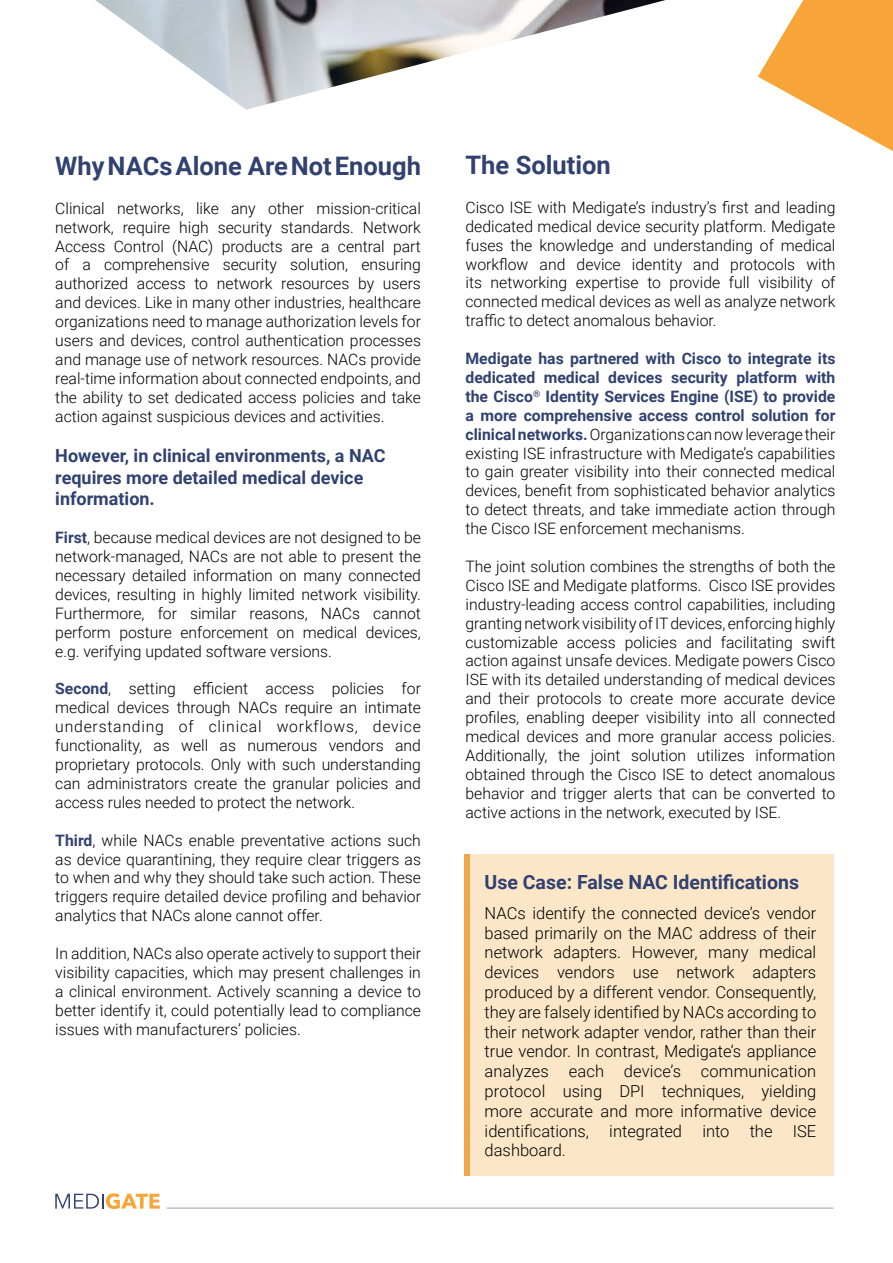
<style>
.page{position:relative;width:893px;height:1263px;background:#fff}
.page>*{position:absolute;margin:0;border:0;box-sizing:border-box;transform-origin:0 0}
.t1{font:700 25.5px "Roboto";color:#314170}
.t2{font:700 19.5px "Roboto";color:#314170}
.t3{font:700 18px/21.6px "Roboto";color:#314170}
.t4{font:300 16.5px/19.8px "Roboto";color:#000101;text-align:justify}
.t5{font:300 15.75px/18.9px "Roboto";color:#000101;text-align:justify}
.s1{font-weight:700;color:#314170}
</style>
<div class="page">
<img style="left:95px;top:0;width:571px;height:110px">
<svg style="left:55px;top:1193px;width:105px;height:16px"></svg>
<hr style="left:167px;top:1207px;width:666px;height:1px;background:#a7a9ac">
<svg style="left:758px;top:0;width:135px;height:151px"></svg>
<div style="left:464px;top:854px;width:370px;height:322px;background:#fbe6c8"></div>
<div style="left:464px;top:854px;width:6px;height:322px;background:#f0a64a"></div>
<h1 class="t1" style="left:55px;top:148px;width:367px">Why NACs Alone Are Not Enough</h1>
<p class="t5" style="left:55px;top:198px;width:367px">Clinical networks, like any other mission-critical network, require high security standards. Network Access Control (NAC) products are a central part of a comprehensive security solution, ensuring authorized access to network resources by users and devices. Like in many other industries, healthcare organizations need to manage authorization levels for users and devices, control authentication processes and manage use of network resources. NACs provide real-time information about connected endpoints, and the ability to set dedicated access policies and take action against suspicious devices and activities.</p>
<p class="t3" style="left:55px;top:444px;width:332px">However, in clinical environments, a NAC requires more detailed medical device information.</p>
<p class="t5" style="left:55px;top:527px;width:367px"><span class="s1">First</span>, because medical devices are not designed to be network-managed, NACs are not able to present the necessary detailed information on many connected devices, resulting in highly limited network visibility.<br>Furthermore, for similar reasons, NACs cannot perform posture enforcement on medical devices, e.g. verifying updated software versions.</p>
<p class="t5" style="left:55px;top:679px;width:367px"><span class="s1">Second</span>, setting efficient access policies for medical devices through NACs require an intimate understanding of clinical workflows, device functionality, as well as numerous vendors and proprietary protocols. Only with such understanding can administrators create the granular policies and access rules needed to protect the network.</p>
<p class="t5" style="left:55px;top:830px;width:367px"><span class="s1">Third</span>, while NACs enable preventative actions such as device quarantining, they require clear triggers as to when and why they should take such action. These triggers require detailed device profiling and behavior analytics that NACs alone cannot offer.</p>
<p class="t5" style="left:55px;top:943px;width:367px">In addition, NACs also operate actively to support their visibility capacities, which may present challenges in a clinical environment. Actively scanning a device to better identify it, could potentially lead to compliance issues with manufacturers’ policies.</p>
<h1 class="t1" style="left:465px;top:147px;width:147px">The Solution</h1>
<p class="t5" style="left:465px;top:197px;width:371px">Cisco ISE with Medigate’s industry’s first and leading dedicated medical device security platform. Medigate fuses the knowledge and understanding of medical workflow and device identity and protocols with its networking expertise to provide full visibility of connected medical devices as well as analyze network traffic to detect anomalous behavior.</p>
<p class="t5" style="left:465px;top:348px;width:371px"><span class="s1">Medigate has partnered with Cisco to integrate its dedicated medical devices security platform with the Cisco</span><sup>®</sup> <span class="s1">Identity Services Engine (ISE) to provide a more comprehensive access control solution for clinical networks.</span>Organizations can now leverage their existing ISE infrastructure with Medigate’s capabilities to gain greater visibility into their connected medical devices, benefit from sophisticated behavior analytics to detect threats, and take immediate action through the Cisco ISE enforcement mechanisms.</p>
<p class="t5" style="left:465px;top:556px;width:371px">The joint solution combines the strengths of both the Cisco ISE and Medigate platforms. Cisco ISE provides industry-leading access control capabilities, including granting network visibility of IT devices, enforcing highly customizable access policies and facilitating swift action against unsafe devices. Medigate powers Cisco ISE with its detailed understanding of medical devices and their protocols to create more accurate device profiles, enabling deeper visibility into all connected medical devices and more granular access policies.<br>Additionally, the joint solution utilizes information obtained through the Cisco ISE to detect anomalous behavior and trigger alerts that can be converted to active actions in the network, executed by ISE.</p>
<p class="t2" style="left:485px;top:868px;width:316px">Use Case: False NAC Identifications</p>
<p class="t4" style="left:485px;top:902px;width:333px">NACs identify the connected device’s vendor based primarily on the MAC address of their network adapters. However, many medical devices vendors use network adapters produced by a different vendor. Consequently, they are falsely identified by NACs according to their network adapter vendor, rather than their true vendor. In contrast, Medigate’s appliance analyzes each device’s communication protocol using DPI techniques, yielding more accurate and more informative device identifications, integrated into the ISE dashboard.</p>
</div>
